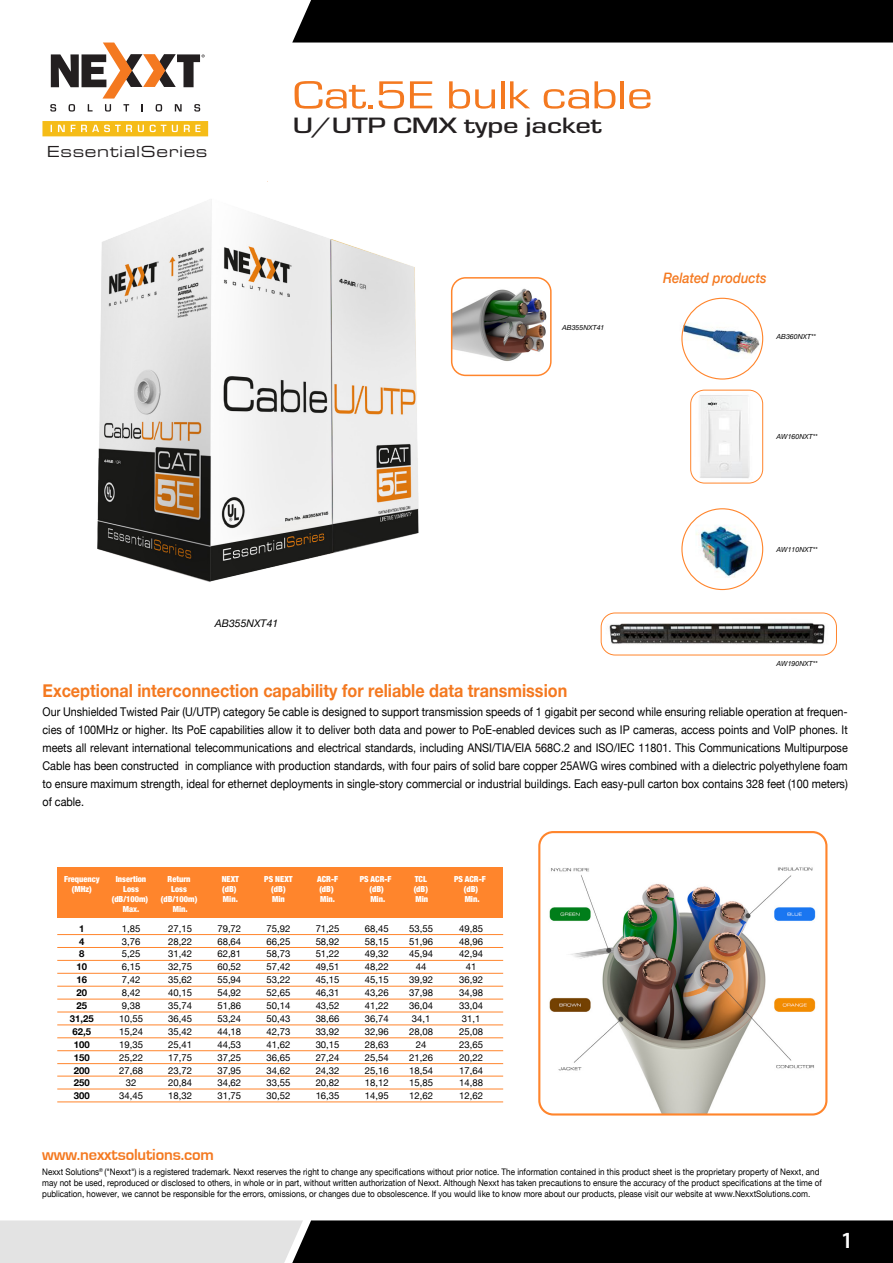
<style>
.page{position:relative;width:893px;height:1263px;background:#fff}
.page>*{position:absolute;margin:0;border:0;box-sizing:border-box;transform-origin:0 0}
.t1{font:40.5px "Eurostile";letter-spacing:-.01em;color:#f47920;scale:1.29 1}
.t2{font:600 23.25px "Myriad Pro";color:#fff}
.t3{font:500 23.1px "Eurostile";letter-spacing:-.01em;color:#231f20;scale:1.33 1}
.t4{font:700 18px "Helvetica Neue";color:#f47920;scale:.9 1}
.t5{font:700 16.5px "Eurostile";letter-spacing:-.01em;color:#f47920}
.t6{font:15.3px "Eurostile LT Std Ex 2";letter-spacing:.04em;color:#231f20}
.t7{font:italic 500 14.4px "Helvetica Neue";color:#f47920;scale:.9 1}
.t8{font:12px/18px "Helvetica Neue";color:#000;text-align:justify;scale:.9 1}
.t9{font:italic 10.5px "Helvetica Neue";color:#000}
.t10{font:9.6px/12.9px "Helvetica Neue";color:#000;text-align:justify}
.t11{font:700 9.6px/12.9px "Helvetica Neue";color:#000;text-align:center}
.t12{font:9px/10.8px "Helvetica Neue";color:#000;scale:.9 1}
.t13{font:900 condensed 8.25px/9.9px "Helvetica Neue";color:#fff;text-align:center}
.t14{font:italic 7.05px "Helvetica Neue";color:#000}
</style>
<div class="page">
<svg style="left:0;top:1220px;width:893px;height:43px;background:#4e4e4e"></svg>
<div style="left:292px;top:0;width:601px;height:43px;background:#000"></div>
<img style="left:541px;top:832px;width:284px;height:282px">
<div style="left:538px;top:831px;width:289px;height:284px;border:2px solid #ff852c;border-radius:14px"></div>
<div style="left:57px;top:867px;width:446px;height:51px;background:#ff852c"></div>
<hr style="left:57px;top:934px;width:446px;height:1px;background:#ff852c">
<hr style="left:57px;top:947px;width:446px;height:1px;background:#ff852c">
<hr style="left:57px;top:960px;width:446px;height:1px;background:#ff852c">
<hr style="left:57px;top:973px;width:446px;height:1px;background:#ff852c">
<hr style="left:57px;top:986px;width:446px;height:1px;background:#ff852c">
<hr style="left:57px;top:999px;width:446px;height:1px;background:#ff852c">
<hr style="left:57px;top:1012px;width:446px;height:1px;background:#ff852c">
<hr style="left:57px;top:1024px;width:446px;height:1px;background:#ff852c">
<hr style="left:57px;top:1037px;width:446px;height:1px;background:#ff852c">
<hr style="left:57px;top:1050px;width:446px;height:1px;background:#ff852c">
<hr style="left:57px;top:1063px;width:446px;height:1px;background:#ff852c">
<hr style="left:57px;top:1076px;width:446px;height:1px;background:#ff852c">
<hr style="left:57px;top:1088px;width:446px;height:1px;background:#ff852c">
<hr style="left:57px;top:1101px;width:446px;height:1px;background:#ff852c">
<img style="left:462px;top:280px;width:87px;height:97px">
<div style="left:451px;top:277px;width:101px;height:99px;border:2px solid #ff852c;border-radius:14px"></div>
<img style="left:694px;top:392px;width:62px;height:92px">
<img style="left:696px;top:523px;width:62px;height:61px">
<img style="left:681px;top:308px;width:82px;height:68px">
<img style="left:600px;top:612px;width:237px;height:40px">
<div style="left:690px;top:390px;width:73px;height:93px;border:1px solid #ff852c;border-radius:14px"></div>
<div style="left:601px;top:613px;width:236px;height:42px;border:1px solid #ff852c;border-radius:14px"></div>
<div style="left:681px;top:298px;width:82px;height:82px;border:1px solid #ff852c;border-radius:50%"></div>
<div style="left:681px;top:508px;width:82px;height:82px;border:1px solid #ff852c;border-radius:50%"></div>
<img style="left:97px;top:199px;width:365px;height:383px">
<svg style="left:50px;top:43px;width:155px;height:69px"></svg>
<svg style="left:42px;top:121px;width:166px;height:15px;background:#f6c435"></svg>
<h1 class="t1" style="left:292px;top:68px;width:281px">Cat.5E bulk cable</h1>
<p class="t6" style="left:47px;top:141px;width:162px">EssentialSeries</p>
<h3 class="t3" style="left:293px;top:109px;width:234px">U/UTP CMX type jacket</h3>
<p class="t14" style="left:562px;top:323px;width:44px">AB355NXT41</p>
<p class="t9" style="left:215px;top:616px;width:65px">AB355NXT41</p>
<p class="t7" style="left:663px;top:266px;width:116px">Related products</p>
<p class="t14" style="left:777px;top:332px;width:41px">AB360NXT**</p>
<p class="t14" style="left:777px;top:432px;width:43px">AW160NXT**</p>
<p class="t14" style="left:777px;top:545px;width:43px">AW110NXT**</p>
<p class="t14" style="left:777px;top:659px;width:43px">AW190NXT**</p>
<h3 class="t4" style="left:43px;top:679px;width:585px">Exceptional interconnection capability for reliable data transmission</h3>
<p class="t8" style="left:43px;top:703px;width:896px">Our Unshielded Twisted Pair (U/UTP) category 5e cable is designed to support transmission speeds of 1 gigabit per second while ensuring reliable operation at frequen&shy;cies of 100MHz or higher. Its PoE capabilities allow it to deliver both data and power to PoE-enabled devices such as IP cameras, access points and VoIP phones. It meets all relevant international telecommunications and electrical standards, including ANSI/TIA/EIA 568C.2 and ISO/IEC 11801. This Communications Multipurpose Cable has been constructed in compliance with production standards, with four pairs of solid bare copper 25AWG wires combined with a dielectric polyethylene foam to ensure maximum strength, ideal for ethernet deployments in single-story commercial or industrial buildings. Each easy-pull carton box contains 328 feet (100 meters) of cable.</p>
<p class="t13" style="left:64px;top:874px;width:37px">Frequency (MHz)</p>
<p class="t11" style="left:70px;top:921px;width:25px">1<br>4<br>8<br>10<br>16<br>20<br>25<br>31,25<br>62,5<br>100<br>150<br>200<br>250<br>300</p>
<p class="t13" style="left:112px;top:874px;width:38px">Insertion<br>Loss (dB/100m)<br>Max.</p>
<p class="t13" style="left:161px;top:874px;width:38px">Return<br>Loss (dB/100m)<br>Min.</p>
<p class="t13" style="left:222px;top:874px;width:19px;text-align:left">NEXT (dB)<br>Min.</p>
<p class="t13" style="left:264px;top:874px;width:30px">PS NEXT (dB)<br>Min</p>
<p class="t13" style="left:317px;top:874px;width:22px;text-align:left">ACR-F (dB)<br>Min.</p>
<p class="t13" style="left:360px;top:874px;width:33px">PS ACR-F (dB)<br>Min.</p>
<p class="t13" style="left:414px;top:874px;width:16px;text-align:left">TCL (dB)<br>Min</p>
<p class="t13" style="left:454px;top:874px;width:33px">PS ACR-F (dB)<br>Min.</p>
<p class="t10" style="left:119px;top:922px;width:25px;text-align:center">1,85<br>3,76<br>5,25<br>6,15<br>7,42<br>8,42<br>9,38<br>10,55<br>15,24<br>19,35<br>25,22<br>27,68<br>32<br>34,45</p>
<p class="t10" style="left:168px;top:922px;width:25px">27,15<br>28,22<br>31,42<br>32,75<br>35,62<br>40,15<br>35,74<br>36,45<br>35,42<br>25,41<br>17,75<br>23,72<br>20,84<br>18,32</p>
<p class="t10" style="left:217px;top:922px;width:25px">79,72<br>68,64<br>62,81<br>60,52<br>55,94<br>54,92<br>51,86<br>53,24<br>44,18<br>44,53<br>37,25<br>37,95<br>34,62<br>31,75</p>
<p class="t10" style="left:267px;top:922px;width:25px">75,92<br>66,25<br>58,73<br>57,42<br>53,22<br>52,65<br>50,14<br>50,43<br>42,73<br>41,62<br>36,65<br>34,62<br>33,55<br>30,52</p>
<p class="t10" style="left:316px;top:922px;width:25px">71,25<br>58,92<br>51,22<br>49,51<br>45,15<br>46,31<br>43,52<br>38,66<br>33,92<br>30,15<br>27,24<br>24,32<br>20,82<br>16,35</p>
<p class="t10" style="left:365px;top:922px;width:25px">68,45<br>58,15<br>49,32<br>48,22<br>45,15<br>43,26<br>41,22<br>36,74<br>32,96<br>28,63<br>25,54<br>25,16<br>18,12<br>14,95</p>
<p class="t10" style="left:409px;top:922px;width:25px;text-align:center">53,55<br>51,96<br>45,94<br>44<br>39,92<br>37,98<br>36,04<br>34,1<br>28,08<br>24<br>21,26<br>18,54<br>15,85<br>12,62</p>
<p class="t10" style="left:459px;top:922px;width:25px;text-align:center">49,85<br>48,96<br>42,94<br>41<br>36,92<br>34,98<br>33,04<br>31,1<br>25,08<br>23,65<br>20,22<br>17,64<br>14,88<br>12,62</p>
<h3 class="t5" style="left:42px;top:1146px;width:173px">www.nexxtsolutions.com</h3>
<p class="t12" style="left:42px;top:1166px;width:868px">Nexxt Solutions<sup>®</sup> ("Nexxt") is a registered trademark. Nexxt reserves the right to change any specifications without prior notice. The information contained in this product sheet is the proprietary property of Nexxt, and may not be used, reproduced or disclosed to others, in whole or in part, without written authorization of Nexxt. Although Nexxt has taken precautions to ensure the accuracy of the product specifications at the time of publication, however, we cannot be responsible for the errors, omissions, or changes due to obsolescence. If you would like to know more about our products, please visit our website at www.NexxtSolutions.com.</p>
<h2 class="t2" style="left:841px;top:1226px;width:14px">1</h2>
</div>
